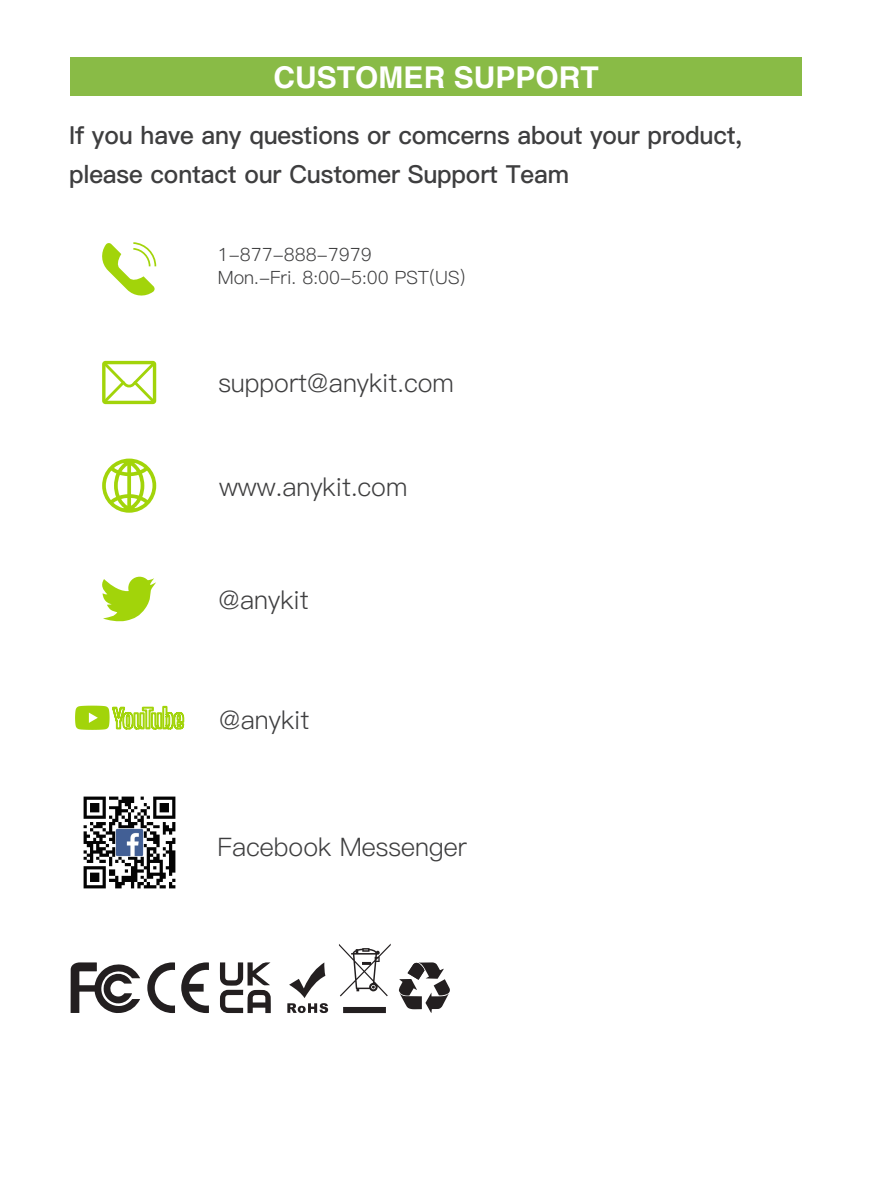
<style>
.page{position:relative;width:893px;height:1191px;background:#fff}
.page>*{position:absolute;margin:0;border:0;box-sizing:border-box;transform-origin:0 0}
.t1{font:700 30.1px "Helvetica";color:#fff}
.t2{font:25.55px "Ping Fang SC Regular";color:#3e3e3f}
.t3{font:24.85px/39.9px "Ping Fang SC Bold";letter-spacing:-.01em;color:#3e3e3f}
.t4{font:18.2px/22.4px "Ping Fang SC Regular";color:#3e3e3f}
</style>
<div class="page">
<img style="left:83px;top:796px;width:93px;height:93px">
<div style="left:71px;top:57px;width:731px;height:38px;background:#89bb46"></div>
<svg style="left:339px;top:943px;width:52px;height:70px"></svg>
<svg style="left:147px;top:962px;width:28px;height:51px"></svg>
<svg style="left:181px;top:962px;width:28px;height:51px"></svg>
<svg style="left:287px;top:962px;width:41px;height:51px"></svg>
<svg style="left:71px;top:962px;width:69px;height:51px"></svg>
<svg style="left:399px;top:962px;width:51px;height:51px"></svg>
<svg style="left:220px;top:962px;width:51px;height:51px"></svg>
<svg style="left:102px;top:242px;width:54px;height:54px"></svg>
<svg style="left:102px;top:361px;width:54px;height:43px"></svg>
<svg style="left:102px;top:576px;width:54px;height:46px"></svg>
<svg style="left:75px;top:705px;width:110px;height:25px"></svg>
<svg style="left:102px;top:458px;width:54px;height:55px"></svg>
<p class="t1" style="left:274px;top:59px;width:327px">CUSTOMER SUPPORT</p>
<p class="t3" style="left:69px;top:115px;width:674px">If you have any questions or comcerns about your product, please contact our Customer Support Team</p>
<p class="t4" style="left:218px;top:243px;width:249px">1-877-888-7979<br>Mon.-Fri. 8:00-5:00 PST(US)</p>
<p class="t2" style="left:218px;top:367px;width:237px">support@anykit.com</p>
<p class="t2" style="left:219px;top:471px;width:190px">www.anykit.com</p>
<p class="t2" style="left:218px;top:584px;width:92px">@anykit</p>
<p class="t2" style="left:219px;top:705px;width:92px">@anykit</p>
<p class="t2" style="left:217px;top:831px;width:251px">Facebook Messenger</p>
</div>
